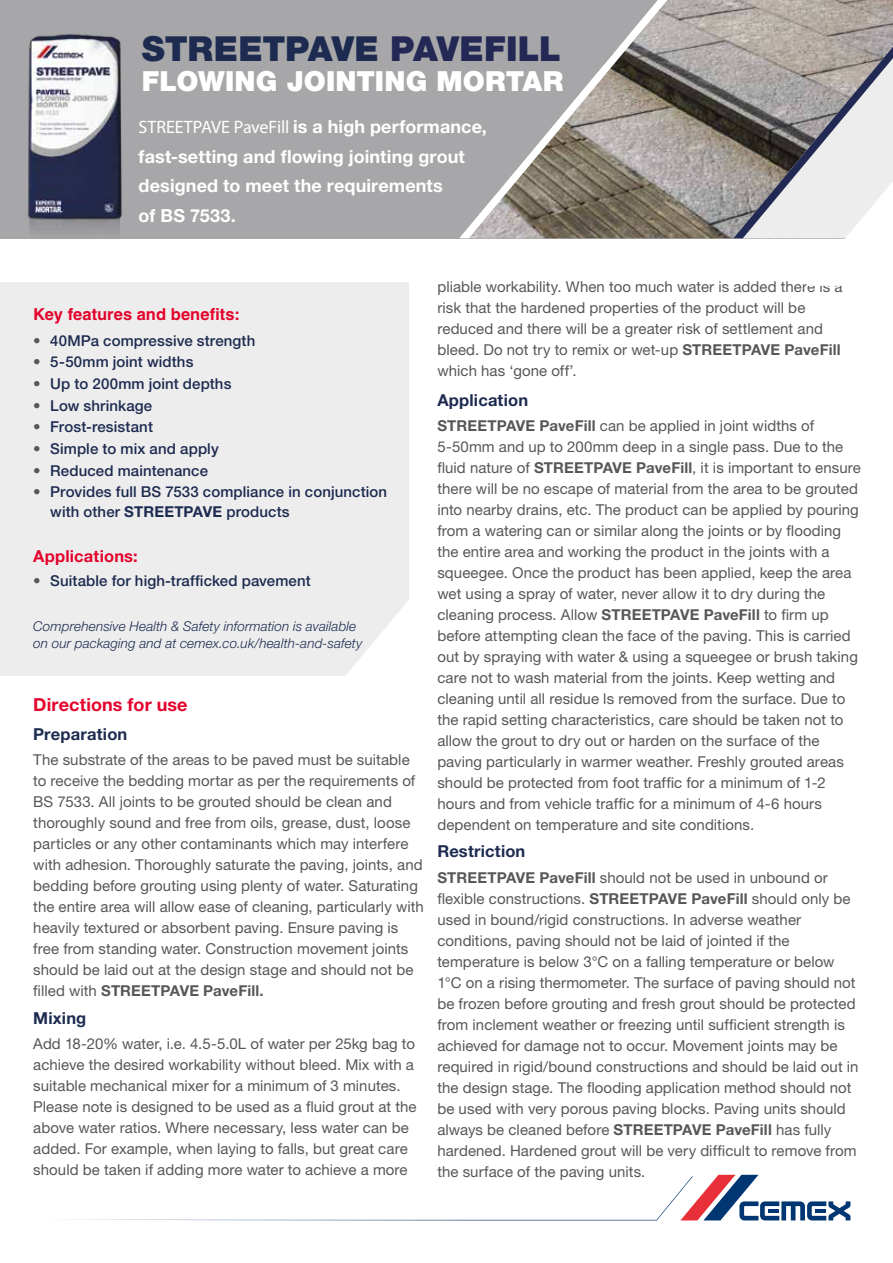
<style>
.page{position:relative;width:893px;height:1263px;background:#fff}
.page>*{position:absolute;margin:0;border:0;box-sizing:border-box;transform-origin:0 0}
.t1{font:900 34.5px "Helvetica Neue LT Pro";letter-spacing:-.005em;color:#1d2b50}
.t2{font:900 27.75px "Helvetica Neue LT Pro";letter-spacing:.005em;color:#fff}
.t3{font:700 18px/29.5px "Helvetica Neue LT Pro";letter-spacing:.005em;color:#fff}
.t4{font:700 18px "Helvetica Neue LT Pro";letter-spacing:.005em;color:#e4032c}
.t5{font:700 16.5px "Helvetica Neue LT Pro";letter-spacing:.01em;color:#1d2b50}
.t6{font:700 16.5px "Helvetica LT Std";letter-spacing:.005em;color:#e4032c}
.t7{font:700 16.5px "Helvetica Neue LT Pro";letter-spacing:.01em;color:#e4032c}
.t8{font:15px/21px "Helvetica Neue LT Pro";letter-spacing:.005em;color:#575756}
.t9{font:500 15px/19.5px "Helvetica Neue LT Pro";letter-spacing:.005em;color:#1d2b50}
.t10{font:italic 300 13.5px/16.5px "Helvetica Neue LT Pro";letter-spacing:.01em;color:#1d2b50}
.s1{color:#232855}
.s2{font-family:"Myriad Pro";font-weight:400}
.s3{color:#575756}
.s4{font-weight:700}
</style>
<div class="page">
<svg style="left:72px;top:1175px;width:778px;height:45px"></svg>
<div style="left:0;top:0;width:893px;height:238px;background:#a7a7a9"></div>
<img style="left:667px;top:0;width:226px;height:238px">
<svg style="left:459px;top:0;width:208px;height:238px"></svg>
<div style="left:0;top:282px;width:408px;height:394px;background:#ededed"></div>
<svg style="left:346px;top:579px;width:63px;height:97px"></svg>
<svg style="left:733px;top:47px;width:160px;height:192px"></svg>
<img style="left:27px;top:33px;width:105px;height:206px">
<h1 class="t1" style="left:142px;top:28px;width:421px">STREETPAVE <span class="s1">PAVEFILL</span></h1>
<h2 class="t2" style="left:142px;top:65px;width:423px">FLOWING JOINTING MORTAR</h2>
<p class="t3" style="left:139px;top:111px;width:350px"><span class="s2">STREETPAVE PaveFill</span> is a high performance, fast-setting and flowing jointing grout designed to meet the requirements<br>of BS 7533.</p>
<p class="t6" style="left:33px;top:304px;width:208px">Key features and benefits:</p>
<p class="t9" style="left:33px;top:330px;width:224px"><span class="s3">•</span> 40MPa compressive strength</p>
<p class="t9" style="left:33px;top:352px;width:162px"><span class="s3">•</span> 5-50mm joint widths</p>
<p class="t9" style="left:33px;top:374px;width:200px"><span class="s3">•</span> Up to 200mm joint depths</p>
<p class="t9" style="left:33px;top:395px;width:120px"><span class="s3">•</span> Low shrinkage</p>
<p class="t9" style="left:33px;top:417px;width:121px"><span class="s3">•</span> Frost-resistant</p>
<p class="t9" style="left:33px;top:439px;width:187px"><span class="s3">•</span> Simple to mix and apply</p>
<p class="t9" style="left:33px;top:460px;width:176px"><span class="s3">•</span> Reduced maintenance</p>
<p class="t9" style="left:50px;top:482px;width:338px;text-indent:-17px"><span class="s3">•</span> Provides full BS 7533 compliance in conjunction with other <span class="s4">STREETPAVE</span> products</p>
<p class="t7" style="left:33px;top:546px;width:106px">Applications:</p>
<p class="t9" style="left:33px;top:571px;width:279px"><span class="s3">•</span> Suitable for high-trafficked pavement</p>
<p class="t10" style="left:33px;top:618px;width:331px">Comprehensive Health &amp; Safety information is available on our packaging and at cemex.co.uk/health-and-safety</p>
<p class="t4" style="left:33px;top:693px;width:156px">Directions for use</p>
<p class="t5" style="left:33px;top:724px;width:96px">Preparation</p>
<p class="t8" style="left:33px;top:749px;width:392px">The substrate of the areas to be paved must be suitable to receive the bedding mortar as per the requirements of BS 7533. All joints to be grouted should be clean and thoroughly sound and free from oils, grease, dust, loose particles or any other contaminants which may interfere with adhesion. Thoroughly saturate the paving, joints, and bedding before grouting using plenty of water. Saturating the entire area will allow ease of cleaning, particularly with heavily textured or absorbent paving. Ensure paving is free from standing water. Construction movement joints should be laid out at the design stage and should not be filled with <span class="s4">STREETPAVE PaveFill.</span></p>
<p class="t5" style="left:33px;top:1007px;width:55px">Mixing</p>
<p class="t8" style="left:33px;top:1033px;width:385px">Add 18-20% water, i.e. 4.5-5.0L of water per 25kg bag to achieve the desired workability without bleed. Mix with a suitable mechanical mixer for a minimum of 3 minutes.<br>Please note is designed to be used as a fluid grout at the above water ratios. Where necessary, less water can be added. For example, when laying to falls, but great care should be taken if adding more water to achieve a more</p>
<p class="t8" style="left:437px;top:276px;width:407px">pliable workability. When too much water is added there is a risk that the hardened properties of the product will be reduced and there will be a greater risk of settlement and bleed. Do not try to remix or wet-up <span class="s4">STREETPAVE PaveFill </span>which has ‘gone off’.</p>
<p class="t5" style="left:437px;top:390px;width:92px">Application</p>
<p class="t8" style="left:437px;top:415px;width:425px"><span class="s4">STREETPAVE PaveFill</span> can be applied in joint widths of 5-50mm and up to 200mm deep in a single pass. Due to the fluid nature of <span class="s4">STREETPAVE PaveFill</span>, it is important to ensure there will be no escape of material from the area to be grouted into nearby drains, etc. The product can be applied by pouring from a watering can or similar along the joints or by flooding the entire area and working the product in the joints with a squeegee. Once the product has been applied, keep the area wet using a spray of water, never allow it to dry during the cleaning process. Allow <span class="s4">STREETPAVE PaveFill</span> to firm up before attempting clean the face of the paving. This is carried out by spraying with water &amp; using a squeegee or brush taking care not to wash material from the joints. Keep wetting and cleaning until all residue ls removed from the surface. Due to the rapid setting characteristics, care should be taken not to allow the grout to dry out or harden on the surface of the paving particularly in warmer weather. Freshly grouted areas should be protected from foot traffic for a minimum of 1-2 hours and from vehicle traffic for a minimum of 4-6 hours dependent on temperature and site conditions.</p>
<p class="t5" style="left:437px;top:841px;width:90px">Restriction</p>
<p class="t8" style="left:437px;top:866px;width:423px"><span class="s4">STREETPAVE PaveFill</span> should not be used in unbound or flexible constructions. <span class="s4">STREETPAVE PaveFill</span> should only be used in bound/rigid constructions. In adverse weather conditions, paving should not be laid of jointed if the temperature is below 3°C on a falling temperature or below 1°C on a rising thermometer. The surface of paving should not be frozen before grouting and fresh grout should be protected from inclement weather or freezing until sufficient strength is achieved for damage not to occur. Movement joints may be required in rigid/bound constructions and should be laid out in the design stage. The flooding application method should not be used with very porous paving blocks. Paving units should always be cleaned before <span class="s4">STREETPAVE PaveFill</span> has fully hardened. Hardened grout will be very difficult to remove from the surface of the paving units.</p>
</div>
